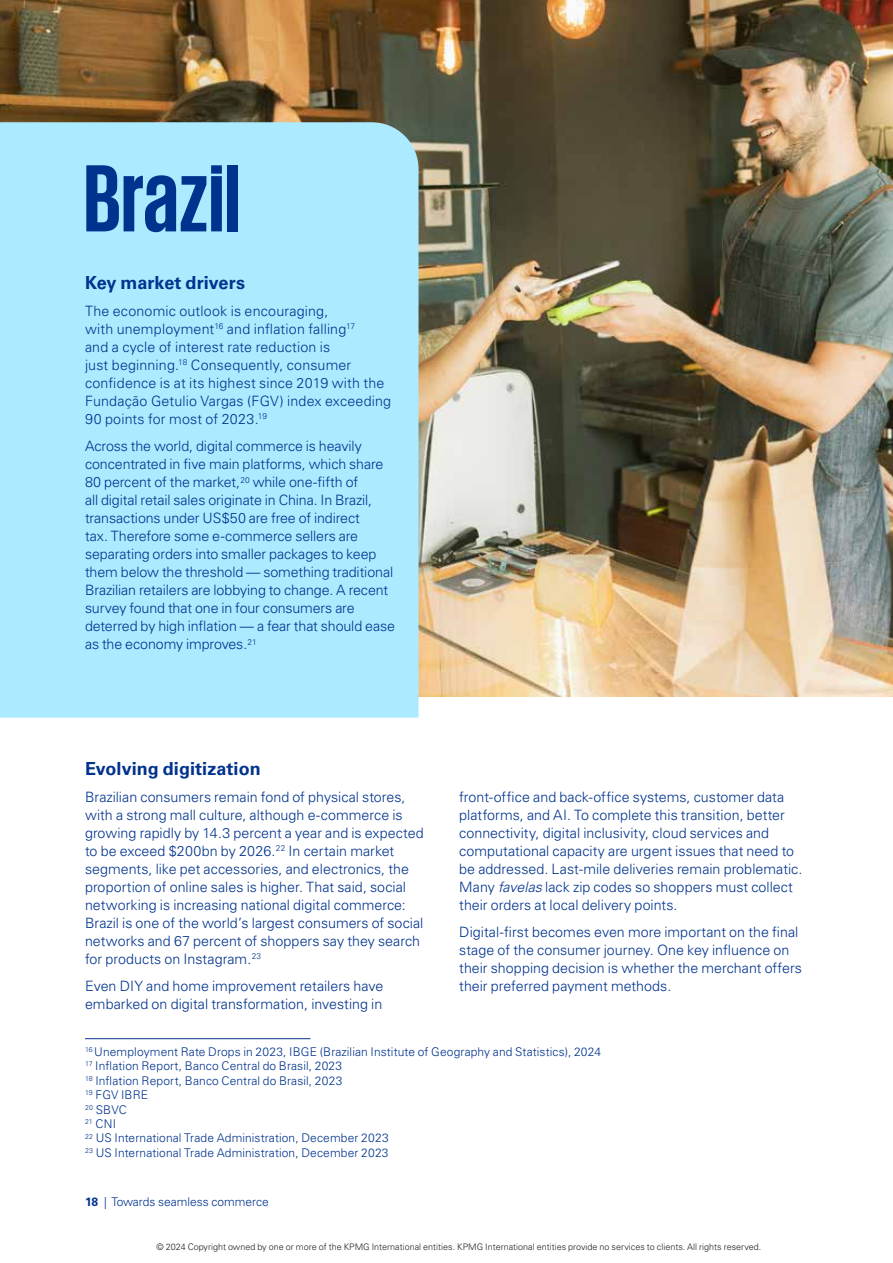
<style>
.page{position:relative;width:893px;height:1263px;background:#fff}
.page>*{position:absolute;margin:0;border:0;box-sizing:border-box;transform-origin:0 0}
.t1{font:700 97.5px "KPMG";color:#00338d}
.t2{font:700 18px "Univers LT Std";letter-spacing:.005em;color:#00338d}
.t3{font:300 14.25px/18px "Univers LT Std";color:#00338d}
.t4{font:300 12px/14.4px "Univers LT Std";letter-spacing:.01em;color:#00338d}
.t5{font:300 9px "Univers LT Std";color:#231f20}
.s1{font-style:italic}
.s2{font-weight:700}
</style>
<div class="page">
<img style="left:0;top:0;width:893px;height:697px">
<div style="left:0;top:122px;width:418px;height:596px;background:#aceaff"></div>
<hr style="left:85px;top:1038px;width:225px;height:1px;background:#00338d">
<h1 class="t1" style="left:84px;top:149px;width:159px">Brazil</h1>
<p class="t2" style="left:85px;top:272px;width:161px">Key market drivers</p>
<p class="t3" style="left:85px;top:302px;width:308px">The economic outlook is encouraging,<br>with unemployment<sup>16</sup> and inflation falling<sup>17<br></sup>and a cycle of interest rate reduction is<br>just beginning.<sup>18</sup> Consequently, consumer confidence is at its highest since 2019 with the Fundação Getulio Vargas (FGV) index exceeding 90 points for most of 2023.<sup>19</sup></p>
<p class="t3" style="left:85px;top:437px;width:311px">Across the world, digital commerce is heavily concentrated in five main platforms, which share 80 percent of the market,<sup>20</sup> while one-fifth of<br>all digital retail sales originate in China. In Brazil, transactions under US$50 are free of indirect<br>tax. Therefore some e-commerce sellers are separating orders into smaller packages to keep them below the threshold — something traditional Brazilian retailers are lobbying to change. A recent survey found that one in four consumers are deterred by high inflation — a fear that should ease as the economy improves.<sup>21</sup></p>
<p class="t2" style="left:85px;top:758px;width:177px">Evolving digitization</p>
<p class="t3" style="left:85px;top:788px;width:340px">Brazilian consumers remain fond of physical stores, with a strong mall culture, although e-commerce is growing rapidly by 14.3 percent a year and is expected to be exceed $200bn by 2026.<sup>22</sup> In certain market segments, like pet accessories, and electronics, the proportion of online sales is higher. That said, social networking is increasing national digital commerce:<br>Brazil is one of the world’s largest consumers of social networks and 67 percent of shoppers say they search for products on Instagram.<sup>23</sup></p>
<p class="t3" style="left:85px;top:977px;width:300px">Even DIY and home improvement retailers have embarked on digital transformation, investing in</p>
<p class="t3" style="left:459px;top:788px;width:345px">front-office and back-office systems, customer data platforms, and AI. To complete this transition, better connectivity, digital inclusivity, cloud services and computational capacity are urgent issues that need to be addressed. Last-mile deliveries remain problematic.<br>Many <span class="s1">favelas</span> lack zip codes so shoppers must collect their orders at local delivery points.</p>
<p class="t3" style="left:459px;top:923px;width:344px">Digital-first becomes even more important on the final stage of the consumer journey. One key influence on their shopping decision is whether the merchant offers their preferred payment methods.</p>
<p class="t4" style="left:85px;top:1045px;width:518px"><sup>16</sup> Unemployment Rate Drops in 2023, IBGE (Brazilian Institute of Geography and Statistics), 2024<br><sup>17</sup> Inflation Report, Banco Central do Brasil, 2023<br><sup>18</sup> Inflation Report, Banco Central do Brasil, 2023<br><sup>19</sup> FGV IBRE<br><sup>20</sup> SBVC<br><sup>21</sup> CNI<br><sup>22</sup> US International Trade Administration, December 2023<br><sup>23</sup> US International Trade Administration, December 2023</p>
<p class="t4" style="left:85px;top:1194px;width:185px"><span class="s2">18</span> | Towards seamless commerce</p>
<p class="t5" style="left:156px;top:1241px;width:606px">© 2024 Copyright owned by one or more of the KPMG International entities. KPMG International entities provide no services to clients. All rights reserved.</p>
</div>
